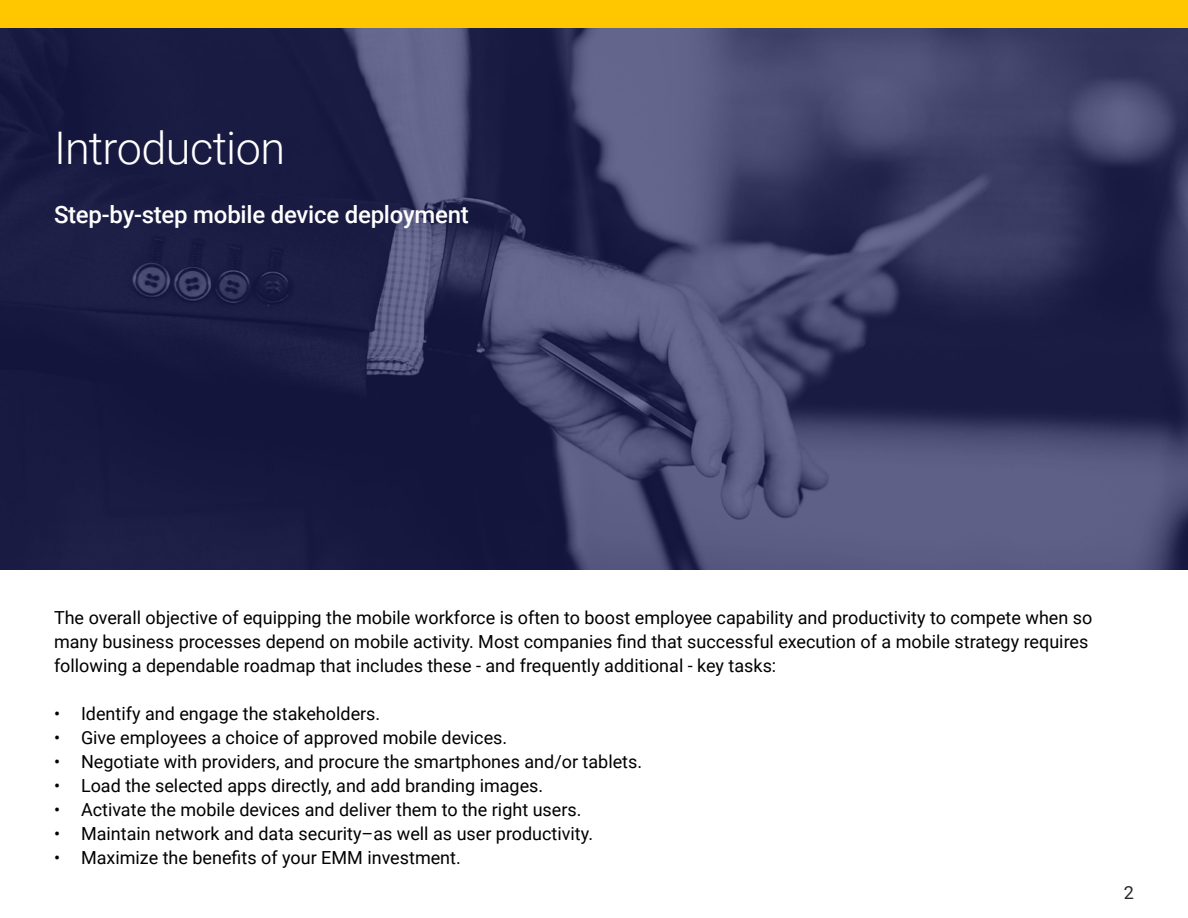
<style>
.page{position:relative;width:1188px;height:918px;background:#fff}
.page>*{position:absolute;margin:0;border:0;box-sizing:border-box;transform-origin:0 0}
.t1{font:300 45px "Roboto";letter-spacing:-.015em;color:#fff}
.t2{font:500 24px "Roboto";letter-spacing:-.01em;color:#fff}
.t3{font:18px/24px "Roboto";color:#000}
.t4{font:18px "Roboto";color:#292827}
</style>
<div class="page">
<div style="left:0;top:0;width:1188px;height:29px;background:#ffc700"></div>
<img style="left:0;top:29px;width:1188px;height:540px">
<h1 class="t1" style="left:54px;top:117px;width:233px">Introduction</h1>
<h2 class="t2" style="left:54px;top:198px;width:416px">Step-by-step mobile device deployment</h2>
<p class="t3" style="left:54px;top:605px;width:1040px">The overall objective of equipping the mobile workforce is often to boost employee capability and productivity to compete when so many business processes depend on mobile activity. Most companies find that successful execution of a mobile strategy requires following a dependable roadmap that includes these - and frequently additional - key tasks:</p>
<p class="t3" style="left:54px;top:701px;width:328px">• Identify and engage the stakeholders.</p>
<p class="t3" style="left:54px;top:725px;width:455px">• Give employees a choice of approved mobile devices.</p>
<p class="t3" style="left:54px;top:749px;width:590px">• Negotiate with providers, and procure the smartphones and/or tablets.</p>
<p class="t3" style="left:54px;top:773px;width:491px">• Load the selected apps directly, and add branding images.</p>
<p class="t3" style="left:54px;top:797px;width:529px">• Activate the mobile devices and deliver them to the right users.</p>
<p class="t3" style="left:54px;top:821px;width:541px">• Maintain network and data security–as well as user productivity.</p>
<p class="t3" style="left:54px;top:845px;width:408px">• Maximize the benefits of your EMM investment.</p>
<p class="t4" style="left:1124px;top:879px;width:12px">2</p>
</div>
